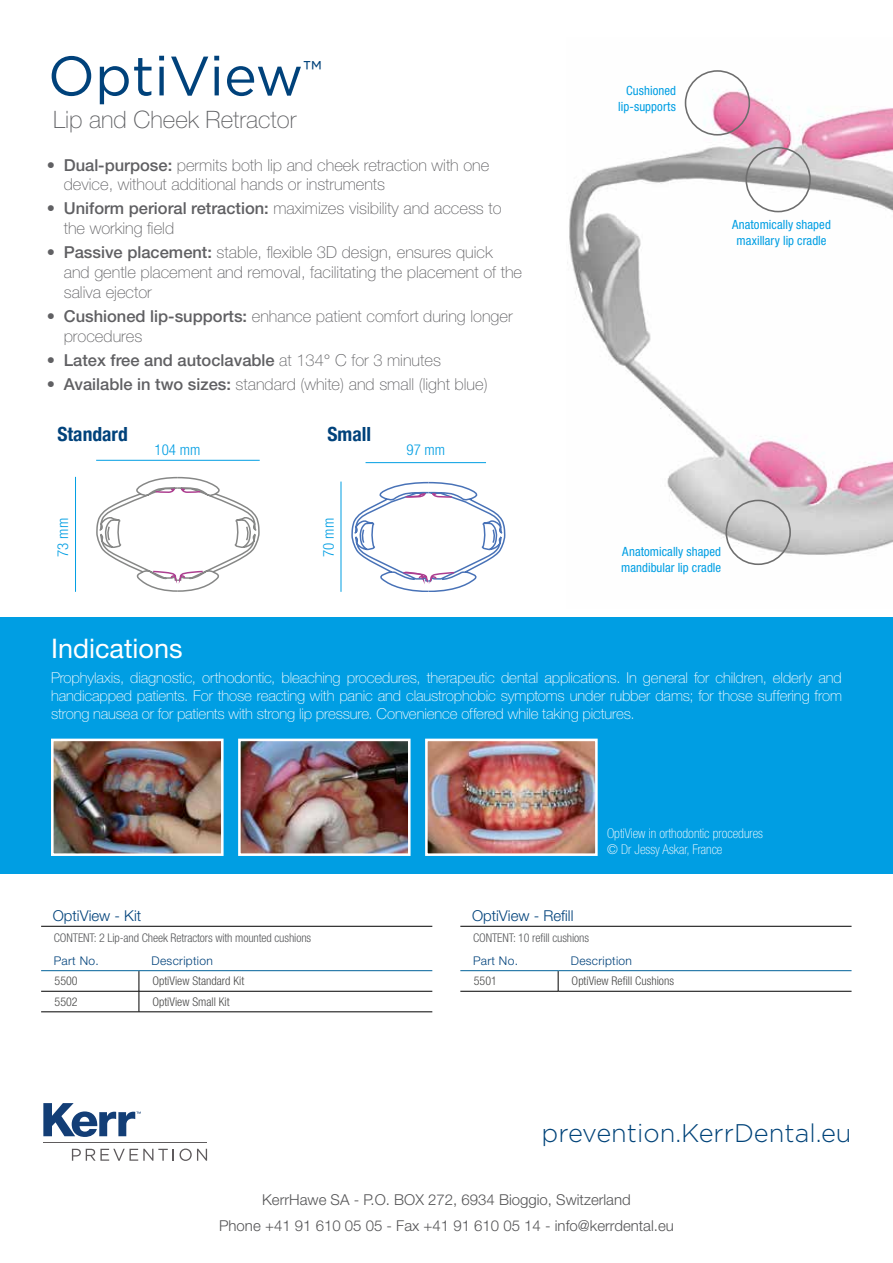
<style>
.page{position:relative;width:893px;height:1263px;background:#fff}
.page>*{position:absolute;margin:0;border:0;box-sizing:border-box;transform-origin:0 0}
.t1{font:55.5px "Gotham";color:#00427b}
.t2{font:27px "Helvetica Neue LT Std";color:#fff}
.t3{font:300 25.5px "Gotham";color:#004379}
.t4{font:100 24px "Helvetica Neue LT Std";color:#5f6063}
.t5{font:700 condensed 19.5px "Helvetica Neue";color:#00427b}
.t6{font:100 16.5px/19.8px "Helvetica Neue LT Std";color:#606063}
.t7{font:500 16.5px "Helvetica Neue LT Std";color:#606063}
.t8{font:100 15px/18px "Helvetica Neue LT Std";letter-spacing:-.01em;color:#fff;text-align:justify}
.t9{font:300 15px/26.5px "Helvetica Neue LT Std";color:#555557;text-align:center}
.t10{font:300 15px "Helvetica Neue LT Std";color:#00427b}
.t11{font:300 condensed 15px "Helvetica Neue LT Std";color:#009ee3}
.t12{font:100 condensed 13.5px/16.2px "Helvetica Neue LT Std";color:#fff}
.t13{font:condensed 12.75px/15.9px "Helvetica Neue LT Std";letter-spacing:.005em;color:#009ee3;text-align:center}
.t14{font:300 condensed 12px "Helvetica Neue LT Std";letter-spacing:-.01em;color:#58595b}
.t15{font:300 condensed 12px "Helvetica Neue LT Std";color:#484847}
.t16{font:300 12px "Helvetica Neue LT Std";letter-spacing:.025em;color:#00427b}
.s1{font-weight:500}
.s2{font-weight:100}
</style>
<div class="page">
<hr style="left:43px;top:1142px;width:164px;height:1px;background:#5f5c5d">
<svg style="left:72px;top:1148px;width:135px;height:13px"></svg>
<svg style="left:43px;top:1103px;width:98px;height:34px"></svg>
<div style="left:0;top:617px;width:893px;height:256px;background:#009ee3"></div>
<img style="left:429px;top:743px;width:165px;height:109px">
<div style="left:425px;top:739px;width:173px;height:117px;border:3px solid #fff"></div>
<img style="left:242px;top:743px;width:165px;height:109px">
<div style="left:238px;top:739px;width:173px;height:117px;border:3px solid #fff"></div>
<img style="left:55px;top:743px;width:165px;height:109px">
<div style="left:51px;top:739px;width:173px;height:117px;border:3px solid #fff"></div>
<svg style="left:41px;top:971px;width:391px;height:41px"></svg>
<hr style="left:41px;top:970px;width:98px;height:1px;background:#00619a">
<hr style="left:139px;top:970px;width:293px;height:1px;background:#00619a">
<hr style="left:460px;top:991px;width:98px;height:1px;background:#000">
<hr style="left:558px;top:991px;width:293px;height:1px;background:#000">
<svg style="left:460px;top:971px;width:391px;height:20px"></svg>
<hr style="left:460px;top:970px;width:98px;height:1px;background:#00619a">
<hr style="left:558px;top:970px;width:293px;height:1px;background:#00619a">
<hr style="left:41px;top:926px;width:391px;height:1px;background:#000">
<hr style="left:460px;top:926px;width:391px;height:1px;background:#000">
<img style="left:567px;top:70px;width:326px;height:496px">
<div style="left:685px;top:70px;width:65px;height:66px;border:2px solid #6e6e6e;border-radius:50%"></div>
<div style="left:745px;top:147px;width:66px;height:65px;border:2px solid #6e6e6e;border-radius:50%"></div>
<div style="left:725px;top:500px;width:66px;height:65px;border:2px solid #6e6e6e;border-radius:50%"></div>
<svg style="left:96px;top:477px;width:163px;height:115px"></svg>
<hr style="left:75px;top:477px;width:1px;height:115px;background:#009ee3">
<hr style="left:96px;top:460px;width:164px;height:1px;background:#009ee3">
<hr style="left:341px;top:482px;width:1px;height:110px;background:#009ee3">
<hr style="left:366px;top:462px;width:120px;height:1px;background:#009ee3">
<svg style="left:351px;top:482px;width:155px;height:110px"></svg>
<h1 class="t1" style="left:48px;top:40px;width:276px">OptiView<sup>™</sup></h1>
<h3 class="t4" style="left:53px;top:106px;width:245px">Lip and Cheek Retractor</h3>
<p class="t6" style="left:64px;top:155px;width:427px;text-indent:-17px"><span class="s1">• Dual-purpose:</span> permits both lip and cheek retraction with one device, without additional hands or instruments</p>
<p class="t6" style="left:64px;top:199px;width:439px;text-indent:-17px"><span class="s1">• Uniform perioral retraction:</span> maximizes visibility and access to the working field</p>
<p class="t6" style="left:64px;top:242px;width:460px;text-indent:-17px"><span class="s1">• Passive placement:</span> stable, flexible 3D design, ensures quick and gentle placement and removal, facilitating the placement of the saliva ejector</p>
<p class="t6" style="left:64px;top:306px;width:450px;text-indent:-17px"><span class="s1">• Cushioned lip-supports:</span> enhance patient comfort during longer procedures</p>
<p class="t7" style="left:47px;top:350px;width:396px">• Latex free and autoclavable <span class="s2">at 134° C for 3 minutes</span></p>
<p class="t6" style="left:47px;top:374px;width:442px"><span class="s1">• Available in two sizes:</span> standard (white) and small (light blue)</p>
<p class="t5" style="left:57px;top:417px;width:72px">Standard</p>
<p class="t5" style="left:327px;top:417px;width:45px">Small</p>
<p class="t11" style="left:155px;top:441px;width:47px">104 mm</p>
<p class="t11" style="left:407px;top:441px;width:40px">97 mm</p>
<p class="t11" style="left:54px;top:557px;width:40px;rotate:-90deg">73 mm</p>
<p class="t11" style="left:320px;top:557px;width:40px;rotate:-90deg">70 mm</p>
<p class="t13" style="left:618px;top:82px;width:59px;text-align:right">Cushioned lip-supports</p>
<p class="t13" style="left:732px;top:216px;width:100px">Anatomically shaped maxillary lip cradle</p>
<p class="t13" style="left:621px;top:543px;width:101px;text-align:left">Anatomically shaped mandibular lip cradle</p>
<h2 class="t2" style="left:51px;top:632px;width:133px">Indications</h2>
<p class="t8" style="left:51px;top:669px;width:792px">Prophylaxis, diagnostic, orthodontic, bleaching procedures, therapeutic dental applications. In general for children, elderly and handicapped patients. For those reacting with panic and claustrophobic symptoms under rubber dams; for those suffering from strong nausea or for patients with strong lip pressure. Convenience offered while taking pictures.</p>
<p class="t12" style="left:607px;top:825px;width:157px">OptiView in orthodontic procedures © Dr Jessy Askar, France</p>
<p class="t10" style="left:53px;top:907px;width:90px">OptiView - Kit</p>
<p class="t10" style="left:472px;top:907px;width:103px">OptiView - Refill</p>
<p class="t14" style="left:54px;top:931px;width:259px">CONTENT: 2 Lip-and Cheek Retractors with mounted cushions</p>
<p class="t14" style="left:473px;top:931px;width:117px">CONTENT: 10 refill cushions</p>
<p class="t16" style="left:54px;top:953px;width:47px">Part No.</p>
<p class="t16" style="left:152px;top:953px;width:63px">Description</p>
<p class="t15" style="left:55px;top:974px;width:25px">5500</p>
<p class="t15" style="left:152px;top:974px;width:93px">OptiView Standard Kit</p>
<p class="t15" style="left:55px;top:995px;width:25px">5502</p>
<p class="t15" style="left:152px;top:995px;width:79px">OptiView Small Kit</p>
<p class="t16" style="left:473px;top:953px;width:47px">Part No.</p>
<p class="t16" style="left:571px;top:953px;width:63px">Description</p>
<p class="t15" style="left:474px;top:974px;width:25px">5501</p>
<p class="t15" style="left:572px;top:974px;width:104px">OptiView Refill Cushions</p>
<h3 class="t3" style="left:542px;top:1117px;width:311px">prevention.KerrDental.eu</h3>
<p class="t9" style="left:219px;top:1185px;width:456px">KerrHawe SA - P.O. BOX 272, 6934 Bioggio, Switzerland<br>Phone +41 91 610 05 05 - Fax +41 91 610 05 14 - info@kerrdental.eu</p>
</div>
